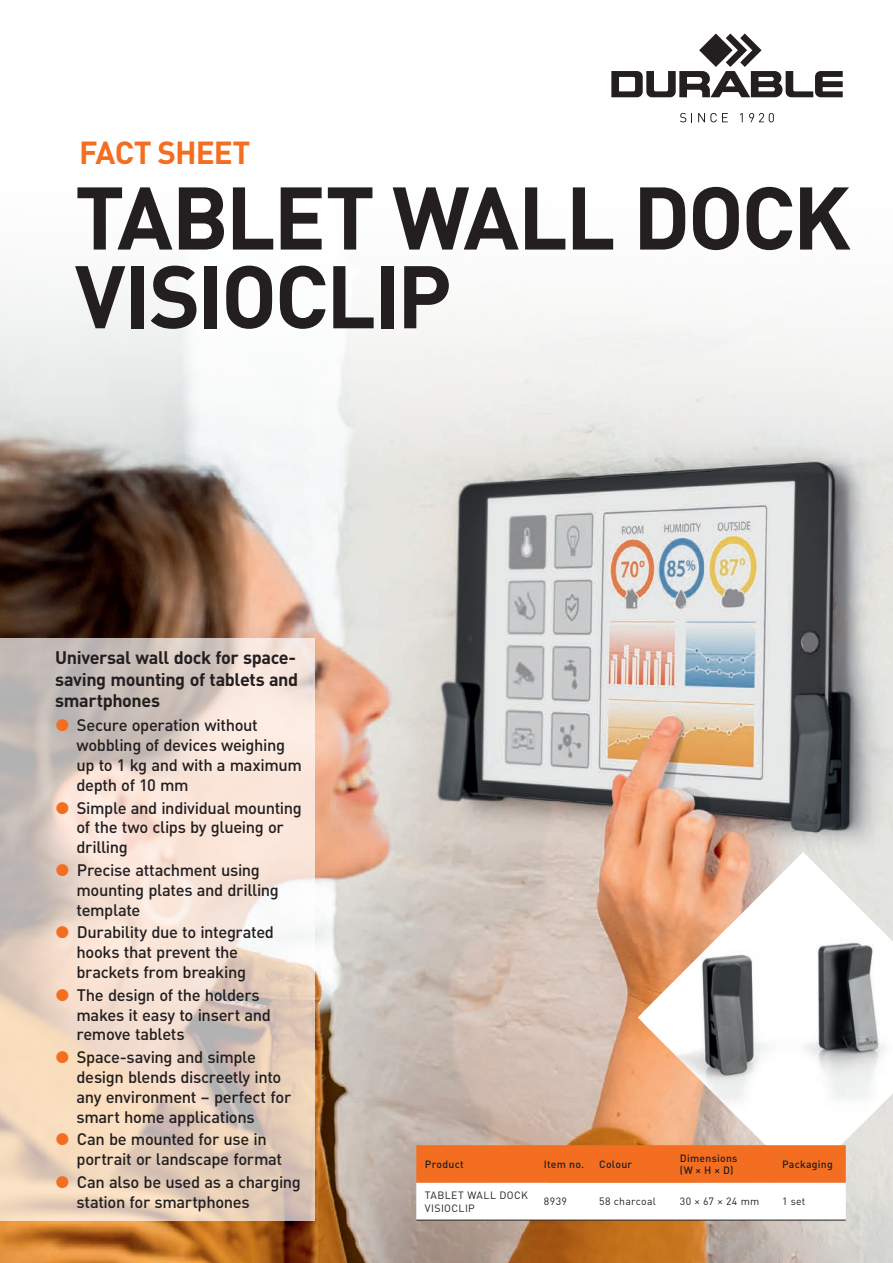
<style>
.page{position:relative;width:893px;height:1263px;background:#fff}
.page>*{position:absolute;margin:0;border:0;box-sizing:border-box;transform-origin:0 0}
.t1{font:700 87.3px/78.8px "DIN Pro";letter-spacing:-.03em;color:#231f20}
.t2{font:700 31.5px "DIN Pro";letter-spacing:-.035em;color:#f36e21}
.t3{font:700 18px/21.6px "DIN Pro";letter-spacing:-.025em;color:#231f20;text-align:justify}
.t4{font:500 16.5px/19.8px "DIN Pro";letter-spacing:-.02em;color:#231f20}
.t5{font:10.5px/12.6px "DIN Pro";letter-spacing:.035em;color:#231f20}
.t6{font:500 10.5px/12.6px "DIN Pro";letter-spacing:.02em;color:#231f20}
.s1{color:#f36e21}
</style>
<div class="page">
<img style="left:0;top:474px;width:893px;height:789px">
<svg style="left:0;top:292px;width:893px;height:182px;fill:#f1f2f0"></svg>
<svg style="left:638px;top:852px;width:255px;height:331px"></svg>
<img style="left:643px;top:927px;width:250px;height:199px">
<svg style="left:680px;top:113px;width:12px;height:9px"></svg>
<svg style="left:698px;top:113px;width:30px;height:9px"></svg>
<svg style="left:740px;top:113px;width:3px;height:9px"></svg>
<svg style="left:749px;top:113px;width:25px;height:9px"></svg>
<svg style="left:611px;top:33px;width:232px;height:64px"></svg>
<svg style="left:416px;top:1145px;width:430px;height:75px"></svg>
<hr style="left:416px;top:1220px;width:119px;height:1px;background:#231f20">
<hr style="left:535px;top:1220px;width:56px;height:1px;background:#231f20">
<hr style="left:591px;top:1220px;width:85px;height:1px;background:#231f20">
<hr style="left:676px;top:1220px;width:97px;height:1px;background:#231f20">
<hr style="left:773px;top:1220px;width:73px;height:1px;background:#231f20">
<svg style="left:0;top:638px;width:315px;height:582px;background:#e4d2c5"></svg>
<h2 class="t2" style="left:79px;top:128px;width:173px">FACT SHEET</h2>
<h1 class="t1" style="left:75px;top:173px;width:778px">TABLET WALL DOCK<br>VISIOCLIP</h1>
<p class="t3" style="left:55px;top:646px;width:245px">Universal wall dock for space&shy;saving mounting of tablets and smartphones</p>
<p class="t4" style="left:77px;top:714px;width:227px;text-indent:-21px"><span class="s1">●</span> Secure operation without wobbling of devices weighing up to 1 kg and with a maximum depth of 10 mm</p>
<p class="t4" style="left:77px;top:797px;width:227px;text-indent:-21px"><span class="s1">●</span> Simple and individual mounting of the two clips by glueing or drilling</p>
<p class="t4" style="left:77px;top:859px;width:204px;text-indent:-21px"><span class="s1">●</span> Precise attachment using mounting plates and drilling template</p>
<p class="t4" style="left:77px;top:921px;width:199px;text-indent:-21px"><span class="s1">●</span> Durability due to integrated hooks that prevent the brackets from breaking</p>
<p class="t4" style="left:77px;top:984px;width:196px;text-indent:-21px"><span class="s1">●</span> The design of the holders makes it easy to insert and remove tablets</p>
<p class="t4" style="left:77px;top:1046px;width:216px;text-indent:-21px"><span class="s1">●</span> Space-saving and simple design blends discreetly into any environment – perfect for smart home applications</p>
<p class="t4" style="left:77px;top:1128px;width:207px;text-indent:-21px"><span class="s1">●</span> Can be mounted for use in portrait or landscape format</p>
<p class="t4" style="left:77px;top:1171px;width:226px;text-indent:-21px"><span class="s1">●</span> Can also be used as a charging station for smartphones</p>
<p class="t6" style="left:425px;top:1157px;width:41px">Product</p>
<p class="t6" style="left:544px;top:1157px;width:42px">Item no.</p>
<p class="t6" style="left:599px;top:1157px;width:34px">Colour</p>
<p class="t6" style="left:680px;top:1151px;width:59px">Dimensions (W × H × D)</p>
<p class="t6" style="left:782px;top:1157px;width:52px">Packaging</p>
<p class="t5" style="left:425px;top:1188px;width:105px">TABLET WALL DOCK<br>VISIOCLIP</p>
<p class="t5" style="left:544px;top:1194px;width:25px">8939</p>
<p class="t5" style="left:599px;top:1194px;width:58px">58 charcoal</p>
<p class="t5" style="left:680px;top:1194px;width:81px">30 × 67 × 24 mm</p>
<p class="t5" style="left:782px;top:1194px;width:25px">1 set</p>
</div>
